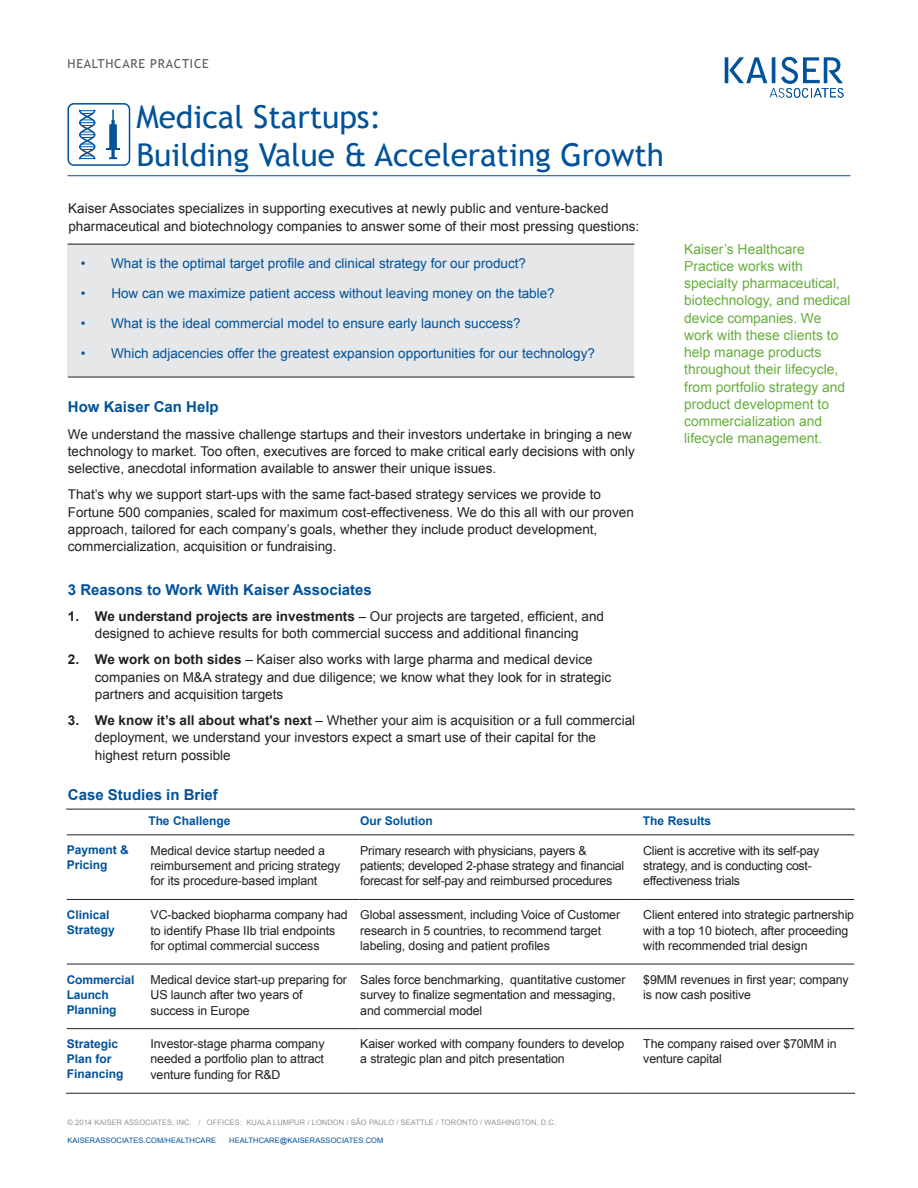
<style>
.page{position:relative;width:918px;height:1188px;background:#fff}
.page>*{position:absolute;margin:0;border:0;box-sizing:border-box;transform-origin:0 0}
.t1{font:31.5px/37.5px "Trebuchet MS";color:#01529a}
.Sub___Blue{font:700 15px "Arial";color:#01529a}
.Text_Blue___Practice{font:13.8px/17.2px "Arial";color:#66ae3d}
.Text{font:13.5px/17.2px "Arial";color:#231f20}
.t2{font:13.5px "Arial";color:#01529a}
.Text___8_5pt{font:12.3px/15.3px "Arial";letter-spacing:-.01em;color:#231f20}
.t3{font:12.3px "Trebuchet MS";letter-spacing:.06em;color:#57585a}
.Text_Bullets_Head{font:700 12px/15px "Arial";color:#01529a}
.t4{font:7.5px "Arial";letter-spacing:.01em;color:#939598}
.t5{font:7.5px "Arial";letter-spacing:.01em;color:#01529a}
.s1{font-weight:700}
</style>
<div class="page">
<hr style="left:68px;top:175px;width:782px;height:1px;background:#01529a">
<svg style="left:725px;top:57px;width:118px;height:41px"></svg>
<svg style="left:68px;top:103px;width:62px;height:63px"></svg>
<div style="left:68px;top:244px;width:566px;height:133px;background:#e6e7e9"></div>
<hr style="left:68px;top:244px;width:566px;height:1px;background:#231f20">
<hr style="left:68px;top:377px;width:566px;height:1px;background:#231f20">
<hr style="left:67px;top:899px;width:81px;height:1px;background:#231f20">
<hr style="left:148px;top:899px;width:201px;height:1px;background:#231f20">
<hr style="left:360px;top:899px;width:272px;height:1px;background:#231f20">
<hr style="left:643px;top:899px;width:211px;height:1px;background:#231f20">
<hr style="left:67px;top:964px;width:81px;height:1px;background:#231f20">
<hr style="left:148px;top:964px;width:201px;height:1px;background:#231f20">
<hr style="left:360px;top:964px;width:272px;height:1px;background:#231f20">
<hr style="left:643px;top:964px;width:211px;height:1px;background:#231f20">
<hr style="left:643px;top:809px;width:212px;height:1px;background:#231f20">
<hr style="left:643px;top:834px;width:211px;height:1px;background:#231f20">
<hr style="left:360px;top:809px;width:272px;height:1px;background:#231f20">
<hr style="left:360px;top:834px;width:272px;height:1px;background:#231f20">
<hr style="left:148px;top:809px;width:201px;height:1px;background:#231f20">
<hr style="left:148px;top:834px;width:201px;height:1px;background:#231f20">
<hr style="left:66px;top:809px;width:82px;height:1px;background:#231f20">
<hr style="left:67px;top:834px;width:81px;height:1px;background:#231f20">
<hr style="left:643px;top:1028px;width:211px;height:1px;background:#231f20">
<hr style="left:643px;top:1093px;width:212px;height:1px;background:#231f20">
<hr style="left:360px;top:1028px;width:272px;height:1px;background:#231f20">
<hr style="left:360px;top:1093px;width:272px;height:1px;background:#231f20">
<hr style="left:148px;top:1028px;width:201px;height:1px;background:#231f20">
<hr style="left:148px;top:1093px;width:201px;height:1px;background:#231f20">
<hr style="left:67px;top:1028px;width:81px;height:1px;background:#231f20">
<hr style="left:66px;top:1093px;width:82px;height:1px;background:#231f20">
<p class="t3" style="left:68px;top:56px;width:143px">HEALTHCARE PRACTICE</p>
<p class="t1" style="left:136px;top:98px;width:529px">Medical Startups:<br>Building Value &amp; Accelerating Growth</p>
<p class="Text" style="left:68px;top:200px;width:573px">Kaiser Associates specializes in supporting executives at newly public and venture-backed pharmaceutical and biotechnology companies to answer some of their most pressing questions:</p>
<p class="t2" style="left:81px;top:254px;width:447px">• What is the optimal target profile and clinical strategy for our product?</p>
<p class="t2" style="left:81px;top:284px;width:476px">• How can we maximize patient access without leaving money on the table?</p>
<p class="t2" style="left:81px;top:314px;width:442px">• What is the ideal commercial model to ensure early launch success?</p>
<p class="t2" style="left:81px;top:344px;width:516px">• Which adjacencies offer the greatest expansion opportunities for our technology?</p>
<p class="Sub___Blue" style="left:68px;top:397px;width:152px">How Kaiser Can Help</p>
<p class="Text" style="left:68px;top:425px;width:568px">We understand the massive challenge startups and their investors undertake in bringing a new technology to market. Too often, executives are forced to make critical early decisions with only selective, anecdotal information available to answer their unique issues.</p>
<p class="Text" style="left:68px;top:486px;width:567px">That’s why we support start-ups with the same fact-based strategy services we provide to Fortune 500 companies, scaled for maximum cost-effectiveness. We do this all with our proven approach, tailored for each company’s goals, whether they include product development, commercialization, acquisition or fundraising.</p>
<p class="Sub___Blue" style="left:68px;top:579px;width:306px">3 Reasons to Work With Kaiser Associates</p>
<p class="Text" style="left:68px;top:607px;width:538px;text-align:center"><span class="s1">1. We understand projects are investments</span> – Our projects are targeted, efficient, and designed to achieve results for both commercial success and additional financing</p>
<p class="Text" style="left:95px;top:651px;width:518px;text-indent:-27px"><span class="s1">2. We work on both sides</span> – Kaiser also works with large pharma and medical device companies on M&amp;A strategy and due diligence; we know what they look for in strategic partners and acquisition targets</p>
<p class="Text" style="left:95px;top:712px;width:542px;text-indent:-27px"><span class="s1">3. We know it’s all about what's next</span> – Whether your aim is acquisition or a full commercial deployment, we understand your investors expect a smart use of their capital for the highest return possible</p>
<p class="Text_Blue___Practice" style="left:684px;top:240px;width:168px">Kaiser’s Healthcare<br>Practice works with specialty pharmaceutical, biotechnology, and medical device companies. We work with these clients to help manage products throughout their lifecycle, from portfolio strategy and product development to commercialization and lifecycle management.</p>
<p class="Sub___Blue" style="left:68px;top:784px;width:152px">Case Studies in Brief</p>
<p class="Text_Bullets_Head" style="left:148px;top:814px;width:84px">The Challenge</p>
<p class="Text_Bullets_Head" style="left:360px;top:814px;width:74px">Our Solution</p>
<p class="Text_Bullets_Head" style="left:643px;top:814px;width:70px">The Results</p>
<p class="Text_Bullets_Head" style="left:67px;top:843px;width:64px">Payment &amp;<br>Pricing</p>
<p class="Text___8_5pt" style="left:151px;top:843px;width:191px">Medical device startup needed a reimbursement and pricing strategy for its procedure-based implant</p>
<p class="Text___8_5pt" style="left:360px;top:843px;width:265px">Primary research with physicians, payers &amp; patients; developed 2-phase strategy and financial forecast for self-pay and reimbursed procedures</p>
<p class="Text___8_5pt" style="left:643px;top:843px;width:178px">Client is accretive with its self-pay strategy, and is conducting cost&shy;effectiveness trials</p>
<p class="Text_Bullets_Head" style="left:67px;top:907px;width:50px">Clinical<br>Strategy</p>
<p class="Text___8_5pt" style="left:151px;top:907px;width:199px">VC-backed biopharma company had to identify Phase IIb trial endpoints for optimal commercial success</p>
<p class="Text___8_5pt" style="left:360px;top:907px;width:261px">Global assessment, including Voice of Customer research in 5 countries, to recommend target labeling, dosing and patient profiles</p>
<p class="Text___8_5pt" style="left:643px;top:907px;width:212px">Client entered into strategic partnership with a top 10 biotech, after proceeding with recommended trial design</p>
<p class="Text_Bullets_Head" style="left:67px;top:972px;width:69px">Commercial<br>Launch<br>Planning</p>
<p class="Text___8_5pt" style="left:151px;top:972px;width:198px">Medical device start-up preparing for<br>US launch after two years of success in Europe</p>
<p class="Text___8_5pt" style="left:360px;top:972px;width:267px">Sales force benchmarking, quantitative customer survey to finalize segmentation and messaging, and commercial model</p>
<p class="Text___8_5pt" style="left:643px;top:972px;width:207px">$9MM revenues in first year; company is now cash positive</p>
<p class="Text_Bullets_Head" style="left:67px;top:1036px;width:58px">Strategic<br>Plan for<br>Financing</p>
<p class="Text___8_5pt" style="left:151px;top:1036px;width:175px;text-align:justify">Investor-stage pharma company needed a portfolio plan to attract venture funding for R&amp;D</p>
<p class="Text___8_5pt" style="left:360px;top:1036px;width:266px">Kaiser worked with company founders to develop a strategic plan and pitch presentation</p>
<p class="Text___8_5pt" style="left:643px;top:1036px;width:195px">The company raised over $70MM in venture capital</p>
<p class="t4" style="left:68px;top:1117px;width:490px">© 2014 KAISER ASSOCIATES, INC. / OFFICES: KUALA LUMPUR / LONDON / SÃO PAULO / SEATTLE / TORONTO / WASHINGTON, D.C.</p>
<p class="t5" style="left:68px;top:1135px;width:150px">KAISERASSOCIATES.COM/HEALTHCARE</p>
<p class="t5" style="left:229px;top:1135px;width:156px">HEALTHCARE@KAISERASSOCIATES.COM</p>
</div>
